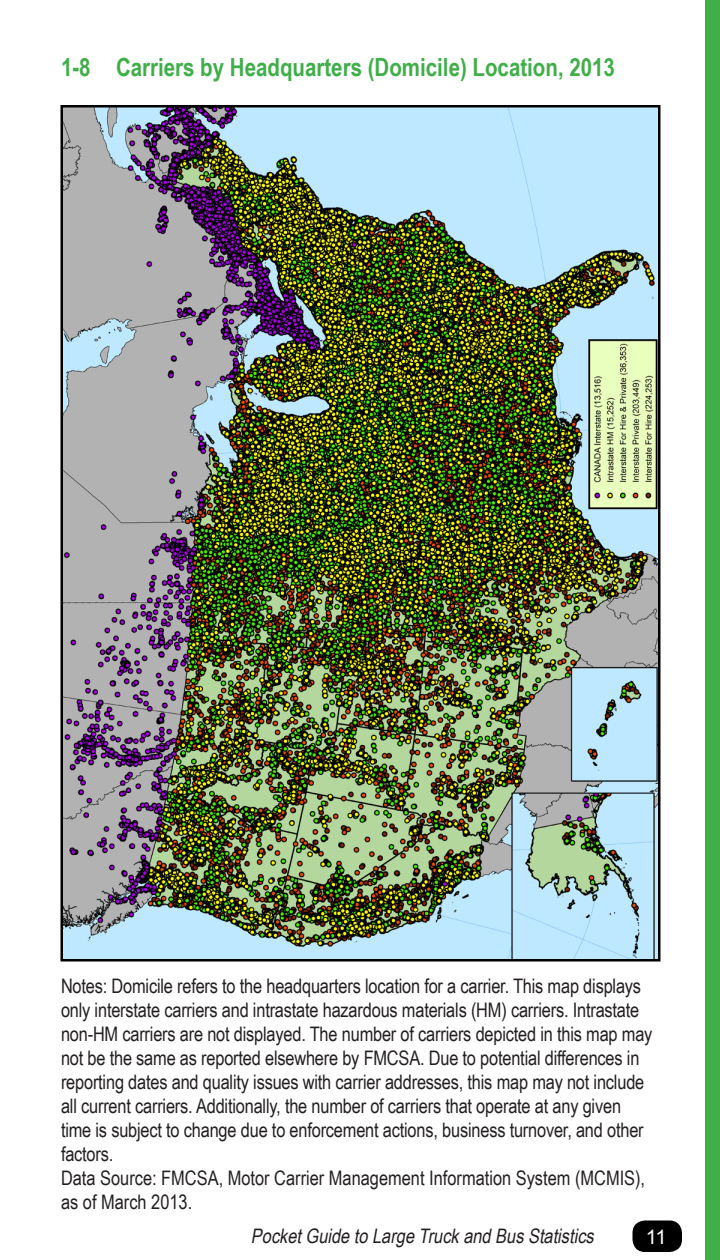
<style>
.page{position:relative;width:720px;height:1260px;background:#fff}
.page>*{position:absolute;margin:0;border:0;box-sizing:border-box;transform-origin:0 0}
.H3_-_Chapter_1{font:700 25px "Arial Narrow";color:#40ae49}
.t1{font:20px/24px "Arial Narrow";letter-spacing:-.01em;color:#231f20}
.t2{font:italic 20px "Arial Narrow";color:#231f20}
.t3{font:20px "Arial";color:#fff}
</style>
<div class="page">
<div style="left:632px;top:1220px;width:50px;height:32px;background:#000;border-radius:13px"></div>
<div style="left:705px;top:0;width:15px;height:1260px;background:#40ae49"></div>
<img style="left:63px;top:108px;width:594px;height:850px">
<p class="H3_-_Chapter_1" style="left:61px;top:48px;width:556px">1-8 Carriers by Headquarters (Domicile) Location, 2013</p>
<p class="t1" style="left:61px;top:973px;width:593px">Notes: Domicile refers to the headquarters location for a carrier. This map displays only interstate carriers and intrastate hazardous materials (HM) carriers. Intrastate non-HM carriers are not displayed. The number of carriers depicted in this map may not be the same as reported elsewhere by FMCSA. Due to potential differences in reporting dates and quality issues with carrier addresses, this map may not include all current carriers. Additionally, the number of carriers that operate at any given time is subject to change due to enforcement actions, business turnover, and other factors.</p>
<p class="t1" style="left:61px;top:1165px;width:586px">Data Source: FMCSA, Motor Carrier Management Information System (MCMIS), as of March 2013.</p>
<p class="t2" style="left:251px;top:1221px;width:349px">PocketGuidetoLargeTruckandBusStatistics</p>
<p class="t3" style="left:646px;top:1223px;width:22px">11</p>
</div>
